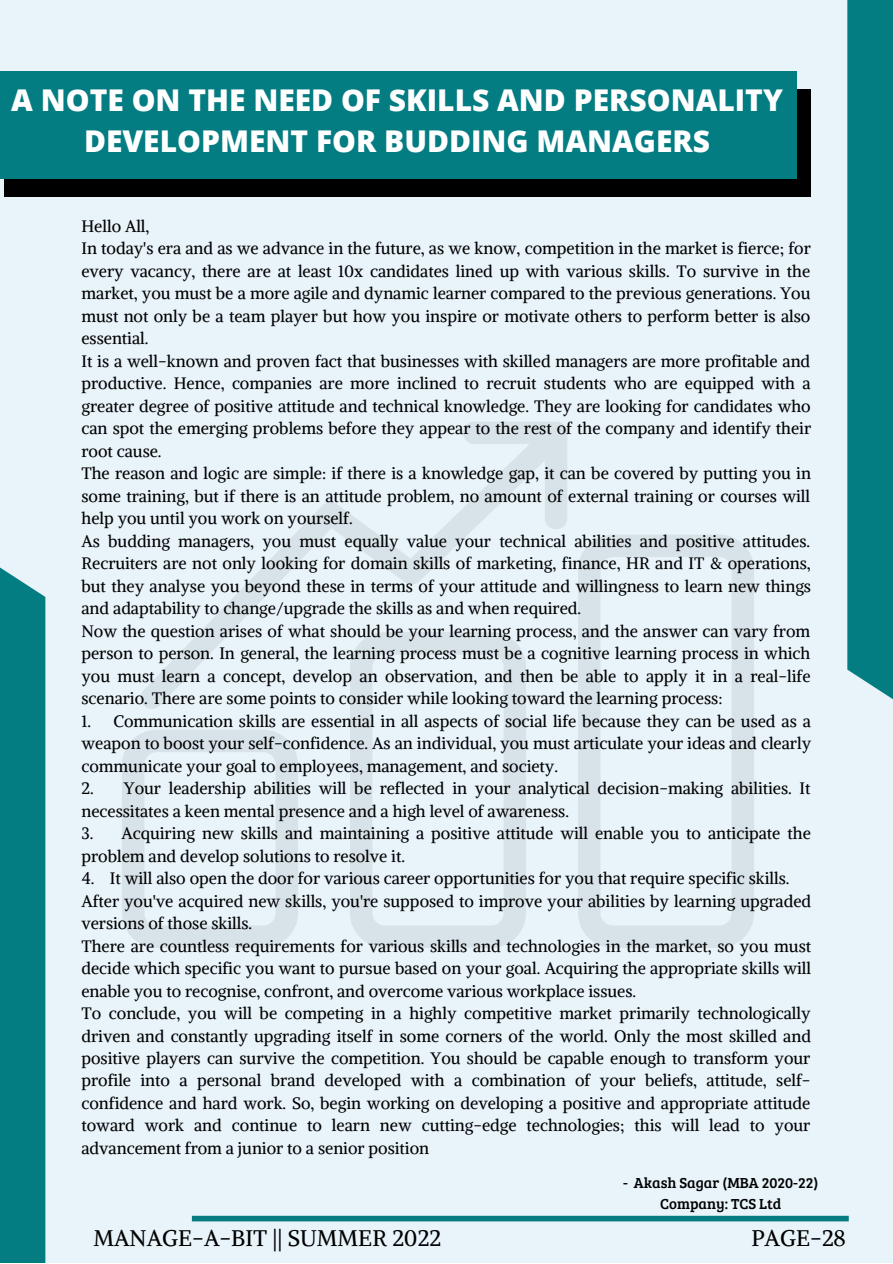
<style>
.page{position:relative;width:893px;height:1264px;background:#fff}
.page>*{position:absolute;margin:0;border:0;box-sizing:border-box;transform-origin:0 0}
.t1{font:800 30px/41.5px "Open Sans";color:#fff;text-align:center}
.t2{font:22.5px "Alike";color:#000}
.t3{font:16.5px/22.5px "Alike";color:#000}
.t4{font:15px/20.2px "Bree Serif";color:#000;text-align:center}
</style>
<div class="page">
<div style="left:0;top:0;width:892px;height:1262px;background:#e8f3fa"></div>
<div style="left:0;top:567px;width:45px;height:695px;background:#047d82"></div>
<div style="left:847px;top:0;width:45px;height:699px;background:#047d82"></div>
<div style="left:4px;top:89px;width:806px;height:108px;background:#000"></div>
<div style="left:0;top:71px;width:797px;height:108px;background:#047d82"></div>
<div style="left:192px;top:1215px;width:656px;height:6px;background:#047d82"></div>
<svg style="left:122px;top:422px;width:632px;height:525px"></svg>
<h1 class="t1" style="left:11px;top:78px;width:773px">A NOTE ON THE NEED OF SKILLS AND PERSONALITY<br>DEVELOPMENT FOR BUDDING MANAGERS</h1>
<p class="t3" style="left:81px;top:215px;width:731px">Hello All,<br>In today's era and as we advance in the future, as we know, competition in the market is fierce; for every vacancy, there are at least 10x candidates lined up with various skills. To survive in the market, you must be a more agile and dynamic learner compared to the previous generations. You must not only be a team player but how you inspire or motivate others to perform better is also essential.<br>It is a well-known and proven fact that businesses with skilled managers are more profitable and productive. Hence, companies are more inclined to recruit students who are equipped with a greater degree of positive attitude and technical knowledge. They are looking for candidates who can spot the emerging problems before they appear to the rest of the company and identify their root cause.<br>The reason and logic are simple: if there is a knowledge gap, it can be covered by putting you in some training, but if there is an attitude problem, no amount of external training or courses will help you until you work on yourself.<br>As budding managers, you must equally value your technical abilities and positive attitudes.<br>Recruiters are not only looking for domain skills of marketing, finance, HR and IT &amp; operations, but they analyse you beyond these in terms of your attitude and willingness to learn new things and adaptability to change/upgrade the skills as and when required.<br>Now the question arises of what should be your learning process, and the answer can vary from person to person. In general, the learning process must be a cognitive learning process in which you must learn a concept, develop an observation, and then be able to apply it in a real-life scenario. There are some points to consider while looking toward the learning process:</p>
<p class="t3" style="left:81px;top:709px;width:731px;text-align:justify">1. Communication skills are essential in all aspects of social life because they can be used as a weapon to boost your self-confidence. As an individual, you must articulate your ideas and clearly communicate your goal to employees, management, and society.</p>
<p class="t3" style="left:81px;top:777px;width:730px">2. Your leadership abilities will be reflected in your analytical decision-making abilities. It necessitates a keen mental presence and a high level of awareness.</p>
<p class="t3" style="left:81px;top:822px;width:730px">3. Acquiring new skills and maintaining a positive attitude will enable you to anticipate the problem and develop solutions to resolve it.</p>
<p class="t3" style="left:81px;top:866px;width:731px">4. It will also open the door for various career opportunities for you that require specific skills.<br>After you've acquired new skills, you're supposed to improve your abilities by learning upgraded versions of those skills.<br>There are countless requirements for various skills and technologies in the market, so you must decide which specific you want to pursue based on your goal. Acquiring the appropriate skills will enable you to recognise, confront, and overcome various workplace issues.<br>To conclude, you will be competing in a highly competitive market primarily technologically driven and constantly upgrading itself in some corners of the world. Only the most skilled and positive players can survive the competition. You should be capable enough to transform your profile into a personal brand developed with a combination of your beliefs, attitude, self&shy;confidence and hard work. So, begin working on developing a positive and appropriate attitude toward work and continue to learn new cutting-edge technologies; this will lead to your advancement from a junior to a senior position</p>
<h2 class="t2" style="left:94px;top:1223px;width:349px">MANAGE-A-BIT || SUMMER 2022</h2>
<p class="t4" style="left:623px;top:1172px;width:197px">- Akash Sagar (MBA 2020-22)<br>Company: TCS Ltd</p>
<h2 class="t2" style="left:751px;top:1223px;width:96px">PAGE-28</h2>
</div>
